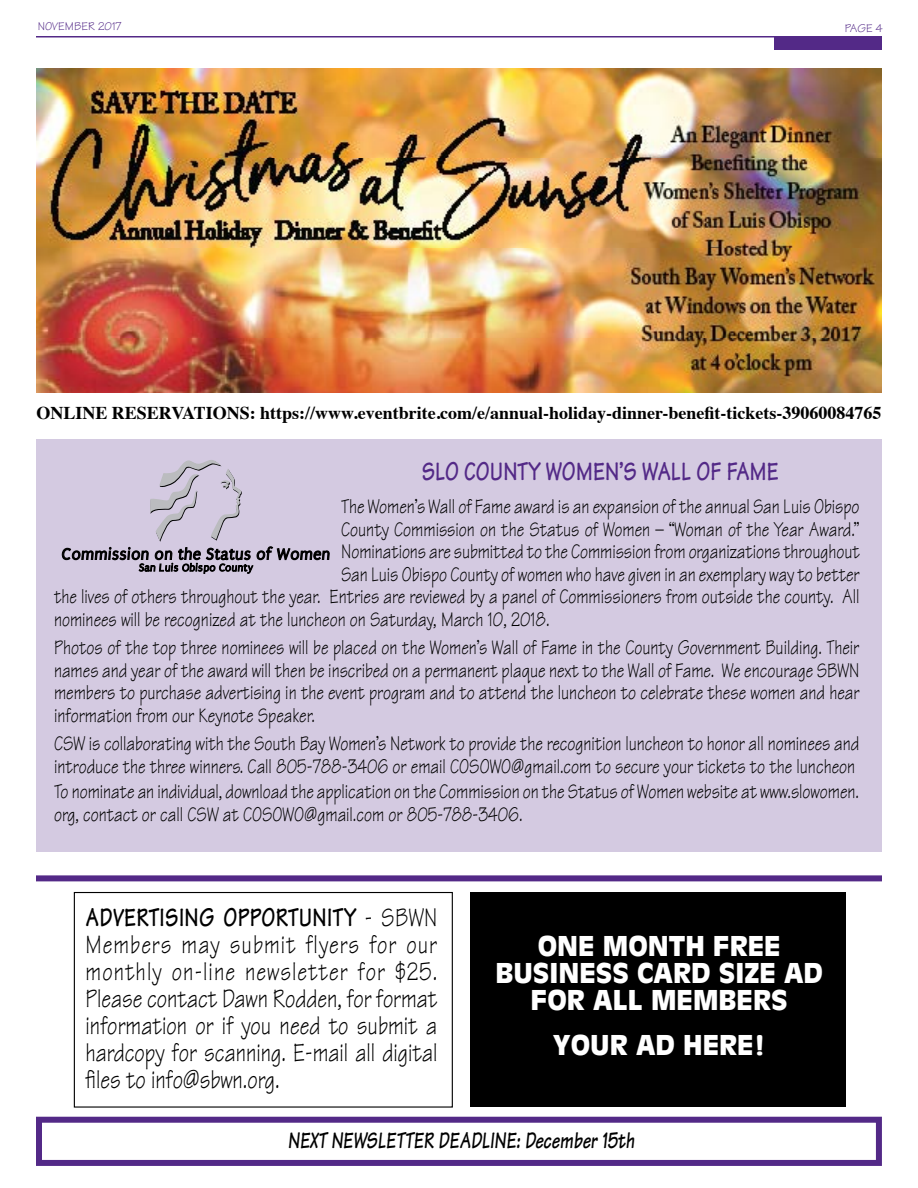
<style>
.page{position:relative;width:918px;height:1188px;background:#fff}
.page>*{position:absolute;margin:0;border:0;box-sizing:border-box;transform-origin:0 0}
.t1{font:27px/27px "Tekton";color:#000;text-align:justify;scale:.8 1}
.t2{font:900 27px/27px "Antique Olive";color:#fff;text-align:center}
.t3{font:700 27px "Tekton";color:#532987;scale:.8 1}
.t4{font:italic 700 24px "Tekton";color:#000;scale:.75 1}
.t5{font:21px/22.5px "Tekton";color:#000;scale:.8 1}
.t6{font:700 18px "Times";color:#000}
.t7{font:12px "Tekton";color:#532987}
.s1{font-weight:700}
</style>
<div class="page">
<div style="left:36px;top:1117px;width:846px;height:49px;border:6px solid #532987"></div>
<div style="left:774px;top:36px;width:108px;height:14px;background:#532987"></div>
<hr style="left:36px;top:36px;width:845px;height:2px;background:#532987">
<div style="left:470px;top:892px;width:376px;height:215px;background:#000"></div>
<div style="left:74px;top:892px;width:379px;height:216px;border:1px solid #000"></div>
<div style="left:36px;top:875px;width:846px;height:6px;background:#532987"></div>
<div style="left:37px;top:439px;width:845px;height:412px;background:#d4cae1"></div>
<svg style="left:61px;top:460px;width:269px;height:114px"></svg>
<img style="left:36px;top:68px;width:846px;height:324px">
<p class="t7" style="left:38px;top:18px;width:85px">NOVEMBER 2017</p>
<p class="t7" style="left:845px;top:21px;width:39px">PAGE 4</p>
<p class="t6" style="left:36px;top:396px;width:847px">ONLINE RESERVATIONS: https://www.eventbrite.com/e/annual-holiday-dinner-benefit-tickets-39060084765</p>
<p class="t3" style="left:422px;top:455px;width:448px">SLO COUNTY WOMEN’S WALL OF FAME</p>
<p class="t5" style="left:341px;top:495px;width:649px">The Women’s Wall of Fame award is an expansion of the annual San Luis Obispo</p>
<p class="t5" style="left:341px;top:518px;width:649px">County Commission on the Status of Women – “Woman of the Year Award.”</p>
<p class="t5" style="left:341px;top:540px;width:650px">Nominations are submitted to the Commission from organizations throughout</p>
<p class="t5" style="left:341px;top:563px;width:649px">San Luis Obispo County of women who have given in an exemplary way to better</p>
<p class="t5" style="left:54px;top:585px;width:1008px">the lives of others throughout the year. Entries are reviewed by a panel of Commissioners from outside the county. All</p>
<p class="t5" style="left:54px;top:608px;width:621px">nominees will be recognized at the luncheon on Saturday, March 10, 2018.</p>
<p class="t5" style="left:54px;top:636px;width:1009px;text-align:justify">Photos of the top three nominees will be placed on the Women’s Wall of Fame in the County Government Building. Their names and year of the award will then be inscribed on a permanent plaque next to the Wall of Fame. We encourage SBWN members to purchase advertising in the event program and to attend the luncheon to celebrate these women and hear information from our Keynote Speaker.</p>
<p class="t5" style="left:54px;top:732px;width:1008px">CSW is collaborating with the South Bay Women’s Network to provide the recognition luncheon to honor all nominees and introduce the three winners. Call 805-788-3406 or email COSOWO@gmail.com to secure your tickets to the luncheon</p>
<p class="t5" style="left:54px;top:780px;width:1008px">To nominate an individual, download the application on the Commission on the Status of Women website at www.slowomen. org, contact or call CSW at COSOWO@gmail.com or 805-788-3406.</p>
<p class="t1" style="left:86px;top:904px;width:441px"><span class="s1">ADVERTISING OPPORTUNITY</span> - SBWN Members may submit flyers for our monthly on-line newsletter for $25.<br>Please contact Dawn Rodden, for format information or if you need to submit a hardcopy for scanning. E-mail all digital files to info@sbwn.org.</p>
<p class="t2" style="left:495px;top:932px;width:329px">ONE MONTH FREE<br>BUSINESS CARD SIZE AD<br>FOR ALL MEMBERS</p>
<p class="t2" style="left:553px;top:1031px;width:215px">YOUR AD HERE!</p>
<p class="t4" style="left:288px;top:1126px;width:464px">NEXT NEWSLETTER DEADLINE: December 15th</p>
</div>
